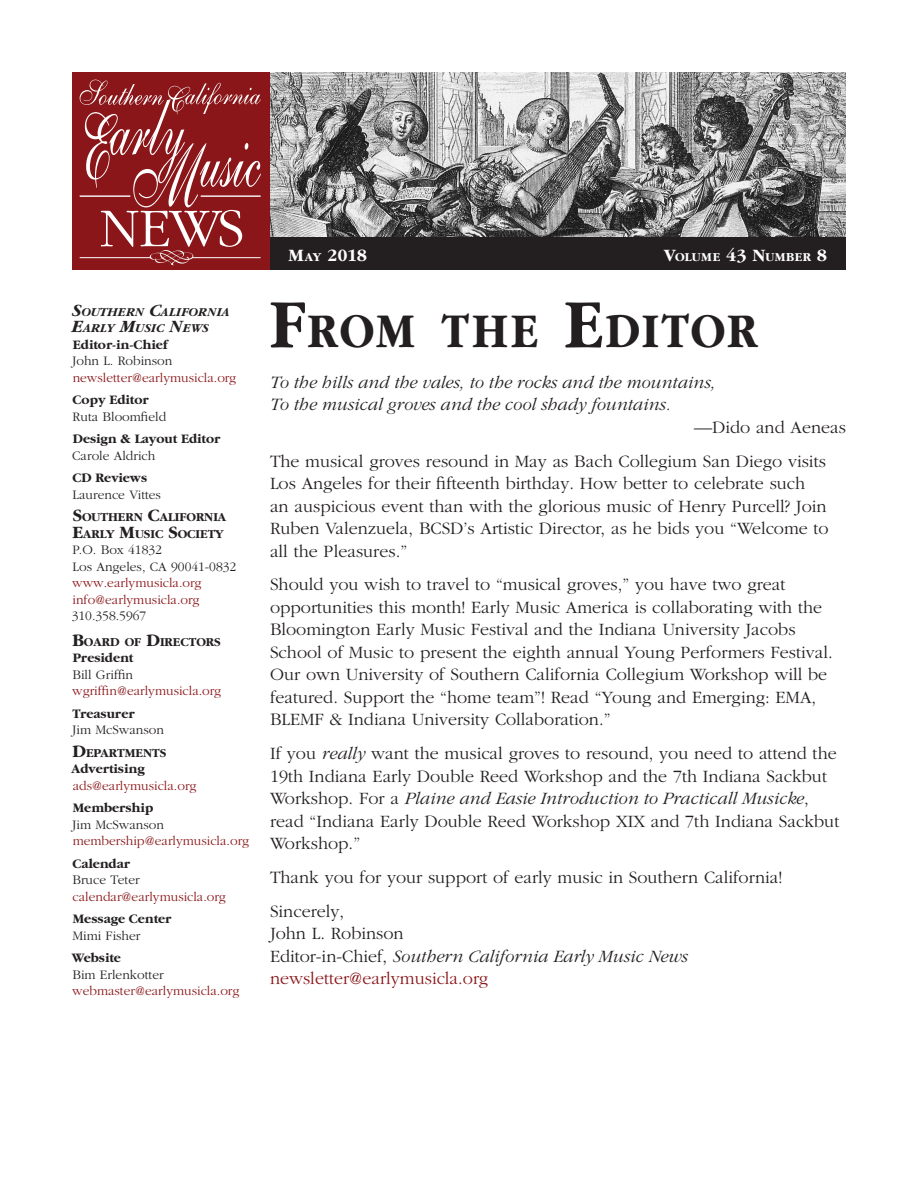
<style>
.page{position:relative;width:918px;height:1188px;background:#fff}
.page>*{position:absolute;margin:0;border:0;box-sizing:border-box;transform-origin:0 0}
.Heading_1{font:700 50.4px "Garamond";letter-spacing:.045em;color:#231f20;scale:.9 1}
.text{font:300 18px/22.5px "Garamond";color:#231f20}
.text-2{font:italic 300 18px "Garamond";color:#231f20}
.text-3{font:700 18px "Garamond";color:#fff}
.Officers{font:300 13.5px/16.5px "Garamond";color:#8a1619}
.OfficersHead{font:300 13.5px/16.5px "Garamond";color:#231f20}
.Officers-2{font:300 13.5px/16.5px "Garamond";color:#231f20}
.Officers-3{font:700 13.5px/16.5px "Garamond";color:#231f20}
.OfficersHead-2{font:700 12.6px/16.5px "Garamond";color:#231f20}
.OfficersHead-3{font:italic 700 12.6px/16.5px "Garamond";color:#231f20}
.text-4{font:700 12.6px "Garamond";letter-spacing:.035em;color:#fff}
.s1{font-size:18px}
.s2{font-weight:700;color:#231f20}
.s3{color:#231f20}
.s4{font-weight:700}
.s5{font-weight:300}
.s6{color:#8a1619}
.s7{font-size:12.6px}
.s8{font-size:72px}
.s9{font-style:italic}
</style>
<div class="page">
<img style="left:270px;top:72px;width:576px;height:166px">
<div style="left:73px;top:72px;width:197px;height:198px;background:#8a1619"></div>
<svg style="left:80px;top:80px;width:181px;height:185px"></svg>
<div style="left:270px;top:238px;width:576px;height:32px;background:#231f20"></div>
<p class="OfficersHead-3" style="left:71px;top:304px;width:160px"><span class="s1">S</span>OUTHERN <span class="s1">C</span>ALIFORNIA<br><span class="s1">E</span>ARLY <span class="s1">M</span>USIC <span class="s1">N</span>EWS</p>
<p class="Officers" style="left:72px;top:337px;width:166px"><span class="s2">Editor-in-Chief<br></span><span class="s3">John L. Robinson </span>newsletter@earlymusicla.org</p>
<p class="Officers-2" style="left:72px;top:392px;width:95px"><span class="s4">Copy Editor<br></span>Ruta Bloomfield</p>
<p class="Officers-3" style="left:72px;top:431px;width:150px">Design &amp; Layout Editor<br><span class="s5">Carole Aldrich</span></p>
<p class="Officers-2" style="left:72px;top:470px;width:90px"><span class="s4">CD Reviews<br></span>Laurence Vittes</p>
<p class="OfficersHead-2" style="left:72px;top:509px;width:155px"><span class="s1">S</span>OUTHERN <span class="s1">C</span>ALIFORNIA<br><span class="s1">E</span>ARLY <span class="s1">M</span>USIC <span class="s1">S</span>OCIETY</p>
<p class="OfficersHead" style="left:72px;top:542px;width:166px">P.O. Box 41832<br>Los Angeles, CA 90041-0832 <span class="s6">www.earlymusicla.org info@earlymusicla.org<br></span>310.358.5967</p>
<p class="OfficersHead-2" style="left:72px;top:634px;width:149px"><span class="s1">B</span>OARD OF <span class="s1">D</span>IRECTORS</p>
<p class="Officers" style="left:72px;top:650px;width:151px"><span class="s2">President<br></span><span class="s3">Bill Griffin </span>wgriffin@earlymusicla.org</p>
<p class="Officers-2" style="left:72px;top:706px;width:93px"><span class="s4">Treasurer<br></span>Jim McSwanson</p>
<p class="OfficersHead-2" style="left:72px;top:745px;width:95px"><span class="s1">D</span>EPARTMENTS</p>
<p class="Officers" style="left:71px;top:761px;width:126px"><span class="s2">Advertising </span>ads@earlymusicla.org</p>
<p class="Officers" style="left:72px;top:800px;width:178px"><span class="s2">Membership<br></span><span class="s3">Jim McSwanson </span>membership@earlymusicla.org</p>
<p class="Officers" style="left:72px;top:856px;width:155px"><span class="s2">Calendar<br></span><span class="s3">Bruce Teter </span>calendar@earlymusicla.org</p>
<p class="Officers-3" style="left:72px;top:911px;width:101px">Message Center<br><span class="s5">Mimi Fisher</span></p>
<p class="Officers" style="left:72px;top:950px;width:169px"><span class="s2">Website<br></span><span class="s3">Bim Erlenkotter </span>webmaster@earlymusicla.org</p>
<p class="text-3" style="left:288px;top:245px;width:80px">M<span class="s7">AY</span> 2018</p>
<p class="text-4" style="left:664px;top:250px;width:164px"><span class="s1">V</span>OLUME <span class="s1">43 N</span>UMBER <span class="s1">8</span></p>
<p class="Heading_1" style="left:270px;top:305px;width:543px"><span class="s8">F</span>ROM THE <span class="s8">E</span>DITOR</p>
<p class="text-2" style="left:270px;top:373px;width:447px">To the hills and the vales, to the rocks and the mountains,</p>
<p class="text-2" style="left:270px;top:395px;width:402px">To the musical groves and the cool shady fountains.</p>
<p class="text" style="left:694px;top:416px;width:153px">—Dido and Aeneas</p>
<p class="text" style="left:270px;top:450px;width:560px">The musical groves resound in May as Bach Collegium San Diego visits Los Angeles for their fifteenth birthday. How better to celebrate such<br>an auspicious event than with the glorious music of Henry Purcell? Join Ruben Valenzuela, BCSD’s Artistic Director, as he bids you “Welcome to all the Pleasures.”</p>
<p class="text" style="left:270px;top:574px;width:564px">Should you wish to travel to “musical groves,” you have two great opportunities this month! Early Music America is collaborating with the Bloomington Early Music Festival and the Indiana University Jacobs School of Music to present the eighth annual Young Performers Festival.<br>Our own University of Southern California Collegium Workshop will be featured. Support the “home team”! Read “Young and Emerging: EMA, BLEMF &amp; Indiana University Collaboration.”</p>
<p class="text" style="left:270px;top:742px;width:571px">If you <span class="s9">really</span> want the musical groves to resound, you need to attend the 19th Indiana Early Double Reed Workshop and the 7th Indiana Sackbut Workshop. For a <span class="s9">Plaine and Easie Introduction to Practicall Musicke</span>, read “Indiana Early Double Reed Workshop XIX and 7th Indiana Sackbut Workshop.”</p>
<p class="text" style="left:270px;top:866px;width:514px">Thank you for your support of early music in Southern California!</p>
<p class="text" style="left:270px;top:900px;width:420px">Sincerely,<br>John L. Robinson<br>Editor-in-Chief, <span class="s9">Southern California Early Music News </span><span class="s6">newsletter@earlymusicla.org</span></p>
</div>
